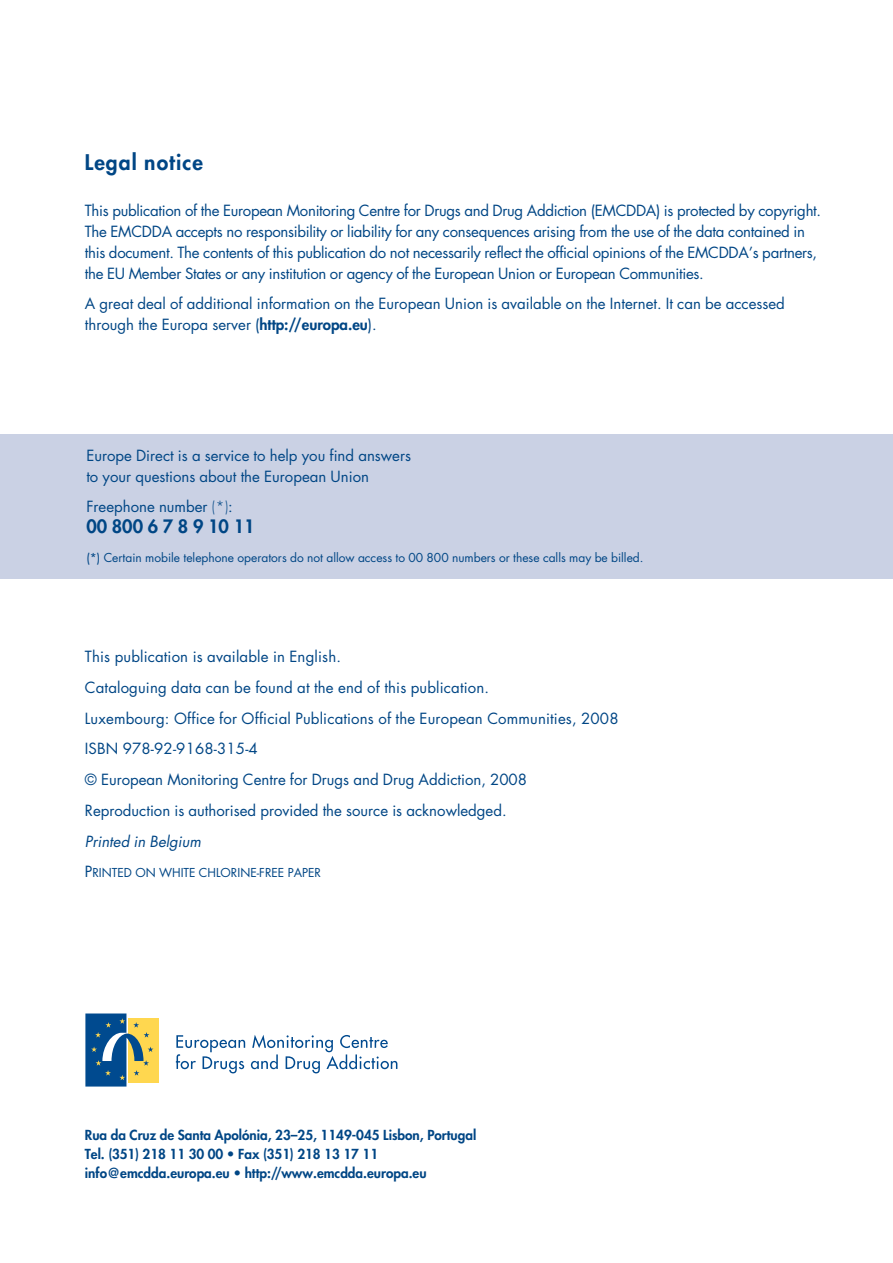
<style>
.page{position:relative;width:893px;height:1263px;background:#fff}
.page>*{position:absolute;margin:0;border:0;box-sizing:border-box;transform-origin:0 0}
.t1{font:800 21px "Futura";letter-spacing:.05em;color:#004685}
.t2{font:800 18px "Futura";color:#004685}
.t3{font:15px/30.8px "Futura";color:#004685}
.t4{font:15px/21px "Futura";letter-spacing:-.02em;color:#004685}
.t5{font:italic 15px "Futura";color:#004685}
.t6{font:800 13.5px/18.8px "Futura";color:#004685}
.t7{font:12px "Futura";color:#004685}
.s1{font-weight:800}
.s2{font-weight:300}
.s3{font-size:15px}
</style>
<div class="page">
<div style="left:0;top:434px;width:892px;height:144px;background:#cad1e4"></div>
<div style="left:128px;top:1018px;width:30px;height:64px;background:#ffd74f"></div>
<svg style="left:85px;top:1014px;width:68px;height:73px"></svg>
<svg style="left:176px;top:1035px;width:69px;height:38px"></svg>
<svg style="left:251px;top:1035px;width:146px;height:38px"></svg>
<h1 class="t1" style="left:85px;top:152px;width:119px">Legal notice</h1>
<p class="t4" style="left:85px;top:202px;width:737px">This publication of the European Monitoring Centre for Drugs and Drug Addiction (EMCDDA) is protected by copyright.<br>The EMCDDA accepts no responsibility or liability for any consequences arising from the use of the data contained in this document. The contents of this publication do not necessarily reflect the official opinions of the EMCDDA’s partners, the EU Member States or any institution or agency of the European Union or European Communities.</p>
<p class="t3" style="left:85px;top:294px;width:701px;line-height:21px">A great deal of additional information on the European Union is available on the Internet. It can be accessed through the Europa server (<span class="s1">http://europa.eu</span>).</p>
<p class="t3" style="left:86px;top:447px;width:326px;line-height:21px">Europe Direct is a service to help you find answers to your questions about the European Union</p>
<p class="t3" style="left:86px;top:492px;width:148px">Freephone number <span class="s2">(*)</span>:</p>
<p class="t2" style="left:86px;top:518px;width:170px">00 800 6 7 8 9 10 11</p>
<p class="t7" style="left:86px;top:552px;width:558px">(*) Certain mobile telephone operators do not allow access to 00 800 numbers or these calls may be billed.</p>
<p class="t3" style="left:85px;top:642px;width:535px">This publication is available in English.<br>Cataloguing data can be found at the end of this publication.<br>Luxembourg: Office for Official Publications of the European Communities, 2008<br>ISBN 978-92-9168-315-4<br>© European Monitoring Centre for Drugs and Drug Addiction, 2008<br>Reproduction is authorised provided the source is acknowledged.</p>
<p class="t5" style="left:85px;top:834px;width:118px">Printed in Belgium</p>
<p class="t7" style="left:85px;top:867px;width:238px"><span class="s3">P</span>RINTED ON WHITE CHLORINE-FREE PAPER</p>
<p class="t6" style="left:85px;top:1127px;width:393px">Rua da Cruz de Santa Apolónia, 23–25, 1149-045 Lisbon, Portugal<br>Tel. (351) 218 11 30 00 • Fax (351) 218 13 17 11 info@emcdda.europa.eu • http://www.emcdda.europa.eu</p>
</div>
